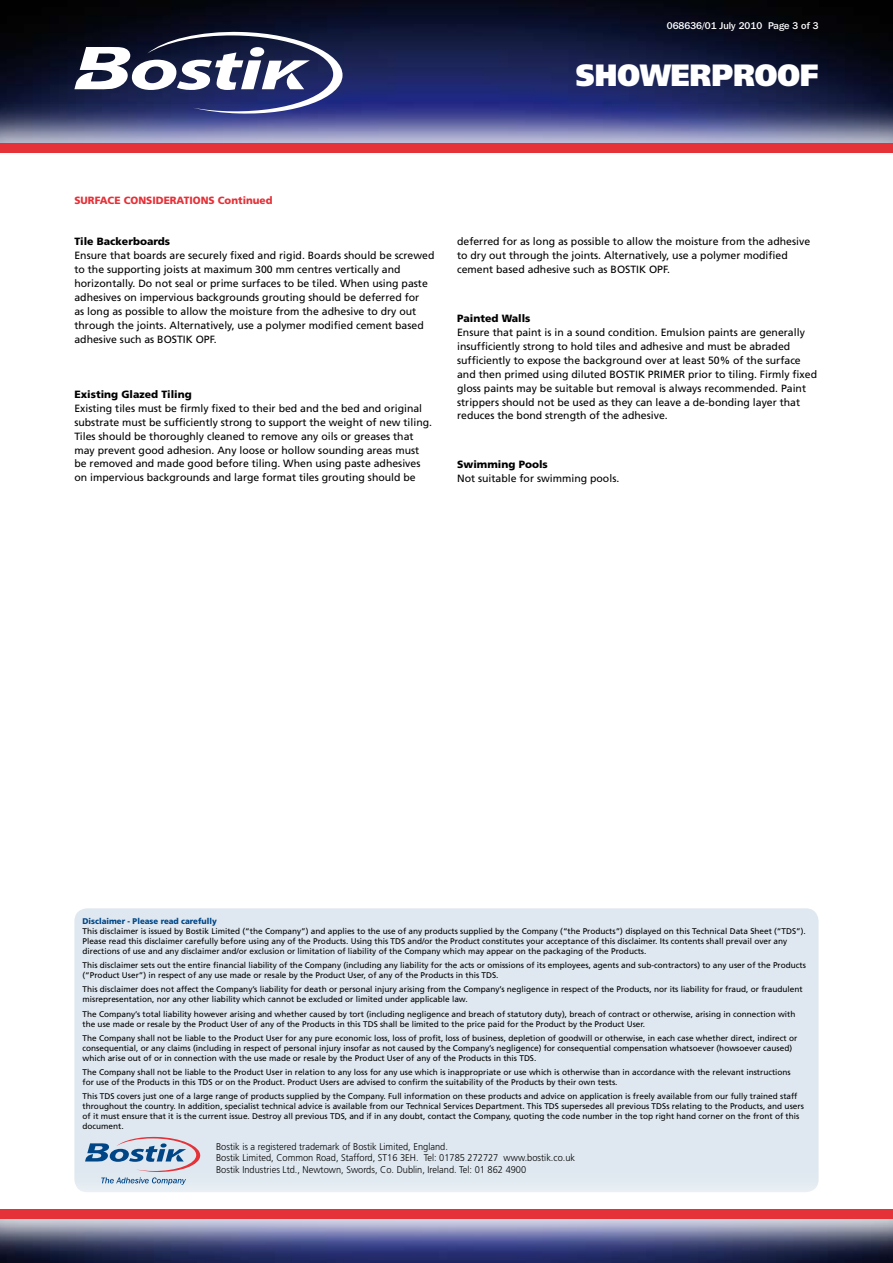
<style>
.page{position:relative;width:893px;height:1263px;background:#fff}
.page>*{position:absolute;margin:0;border:0;box-sizing:border-box;transform-origin:0 0}
.t1{font:900 30.75px "Frutiger";color:#fff;scale:.9 1}
.t2{font:10.5px/13.8px "Frutiger";color:#000}
.t3{font:900 10.5px "Frutiger";color:#000}
.t4{font:900 10.5px "Frutiger";color:#e53138}
.t5{font:300 9.75px/11.7px "Frutiger";color:#000;scale:.95 1}
.t6{font:500 9.75px "Franklin Gothic IT Cby BT";color:#fff}
.t7{font:8.25px/9.9px "Frutiger";color:#000}
.t8{font:900 8.25px "Frutiger";color:#004687;scale:.95 1}
</style>
<div class="page">
<div style="left:74px;top:908px;width:745px;height:284px;background:#dfe8f0;border-radius:13px"></div>
<img style="left:0;top:0;width:893px;height:104px">
<div style="left:0;top:104px;width:893px;height:90px;background:#fff;opacity:.85"></div>
<div style="left:0;top:144px;width:893px;height:9px;background:#e53138"></div>
<svg style="left:74px;top:31px;width:269px;height:84px"></svg>
<img style="left:0;top:1260px;width:893px;height:3px">
<svg style="left:0;top:1169px;width:893px;height:91px"></svg>
<div style="left:0;top:1209px;width:893px;height:9px;background:#e53138"></div>
<svg style="left:85px;top:1137px;width:115px;height:48px"></svg>
<p class="t6" style="left:667px;top:20px;width:153px">068636/01 July 2010 Page 3 of 3</p>
<h1 class="t1" style="left:576px;top:56px;width:271px">SHOWERPROOF</h1>
<p class="t4" style="left:74px;top:194px;width:200px">SURFACE CONSIDERATIONS Continued</p>
<p class="t3" style="left:74px;top:235px;width:97px">Tile Backerboards</p>
<p class="t2" style="left:74px;top:249px;width:362px">Ensure that boards are securely fixed and rigid. Boards should be screwed to the supporting joists at maximum 300 mm centres vertically and horizontally. Do not seal or prime surfaces to be tiled. When using paste adhesives on impervious backgrounds grouting should be deferred for<br>as long as possible to allow the moisture from the adhesive to dry out through the joints. Alternatively, use a polymer modified cement based adhesive such as BOSTIK OPF.</p>
<p class="t3" style="left:74px;top:388px;width:119px">Existing Glazed Tiling</p>
<p class="t2" style="left:74px;top:401px;width:359px">Existing tiles must be firmly fixed to their bed and the bed and original substrate must be sufficiently strong to support the weight of new tiling.<br>Tiles should be thoroughly cleaned to remove any oils or greases that may prevent good adhesion. Any loose or hollow sounding areas must be removed and made good before tiling. When using paste adhesives on impervious backgrounds and large format tiles grouting should be</p>
<p class="t2" style="left:457px;top:235px;width:355px">deferred for as long as possible to allow the moisture from the adhesive to dry out through the joints. Alternatively, use a polymer modified cement based adhesive such as BOSTIK OPF.</p>
<p class="t3" style="left:457px;top:312px;width:75px">Painted Walls</p>
<p class="t2" style="left:457px;top:325px;width:362px">Ensure that paint is in a sound condition. Emulsion paints are generally insufficiently strong to hold tiles and adhesive and must be abraded sufficiently to expose the background over at least 50% of the surface and then primed using diluted BOSTIK PRIMER prior to tiling. Firmly fixed gloss paints may be suitable but removal is always recommended. Paint strippers should not be used as they can leave a de-bonding layer that reduces the bond strength of the adhesive.</p>
<p class="t3" style="left:457px;top:458px;width:92px">Swimming Pools</p>
<p class="t2" style="left:457px;top:471px;width:164px">Not suitable for swimming pools.</p>
<p class="t8" style="left:83px;top:916px;width:143px">Disclaimer - Please read carefully</p>
<p class="t7" style="left:83px;top:926px;width:725px">This disclaimer is issued by Bostik Limited (“the Company”) and applies to the use of any products supplied by the Company (“the Products”) displayed on this Technical Data Sheet (“TDS”).<br>Please read this disclaimer carefully before using any of the Products. Using this TDS and/or the Product constitutes your acceptance of this disclaimer. Its contents shall prevail over any directions of use and any disclaimer and/or exclusion or limitation of liability of the Company which may appear on the packaging of the Products.</p>
<p class="t7" style="left:83px;top:960px;width:725px">This disclaimer sets out the entire financial liability of the Company (including any liability for the acts or omissions of its employees, agents and sub-contractors) to any user of the Products (“Product User”) in respect of any use made or resale by the Product User, of any of the Products in this TDS.</p>
<p class="t7" style="left:83px;top:984px;width:722px">This disclaimer does not affect the Company’s liability for death or personal injury arising from the Company’s negligence in respect of the Products, nor its liability for fraud, or fraudulent misrepresentation, nor any other liability which cannot be excluded or limited under applicable law.</p>
<p class="t7" style="left:83px;top:1009px;width:714px">The Company’s total liability however arising and whether caused by tort (including negligence and breach of statutory duty), breach of contract or otherwise, arising in connection with the use made or resale by the Product User of any of the Products in this TDS shall be limited to the price paid for the Product by the Product User.</p>
<p class="t7" style="left:83px;top:1033px;width:716px">The Company shall not be liable to the Product User for any pure economic loss, loss of profit, loss of business, depletion of goodwill or otherwise, in each case whether direct, indirect or consequential, or any claims (including in respect of personal injury insofar as not caused by the Company’s negligence) for consequential compensation whatsoever (howsoever caused) which arise out of or in connection with the use made or resale by the Product User of any of the Products in this TDS.</p>
<p class="t7" style="left:83px;top:1067px;width:710px">The Company shall not be liable to the Product User in relation to any loss for any use which is inappropriate or use which is otherwise than in accordance with the relevant instructions for use of the Products in this TDS or on the Product. Product Users are advised to confirm the suitability of the Products by their own tests.</p>
<p class="t7" style="left:83px;top:1091px;width:723px">This TDS covers just one of a large range of products supplied by the Company. Full information on these products and advice on application is freely available from our fully trained staff throughout the country. In addition, specialist technical advice is available from our Technical Services Department. This TDS supersedes all previous TDSs relating to the Products, and users of it must ensure that it is the current issue. Destroy all previous TDS, and if in any doubt, contact the Company, quoting the code number in the top right hand corner on the front of this document.</p>
<p class="t5" style="left:216px;top:1140px;width:379px">Bostik is a registered trademark of Bostik Limited, England.<br>Bostik Limited, Common Road, Stafford, ST16 3EH. Tel: 01785 272727 www.bostik.co.uk<br>Bostik Industries Ltd., Newtown, Swords, Co. Dublin, Ireland. Tel: 01 862 4900</p>
</div>
